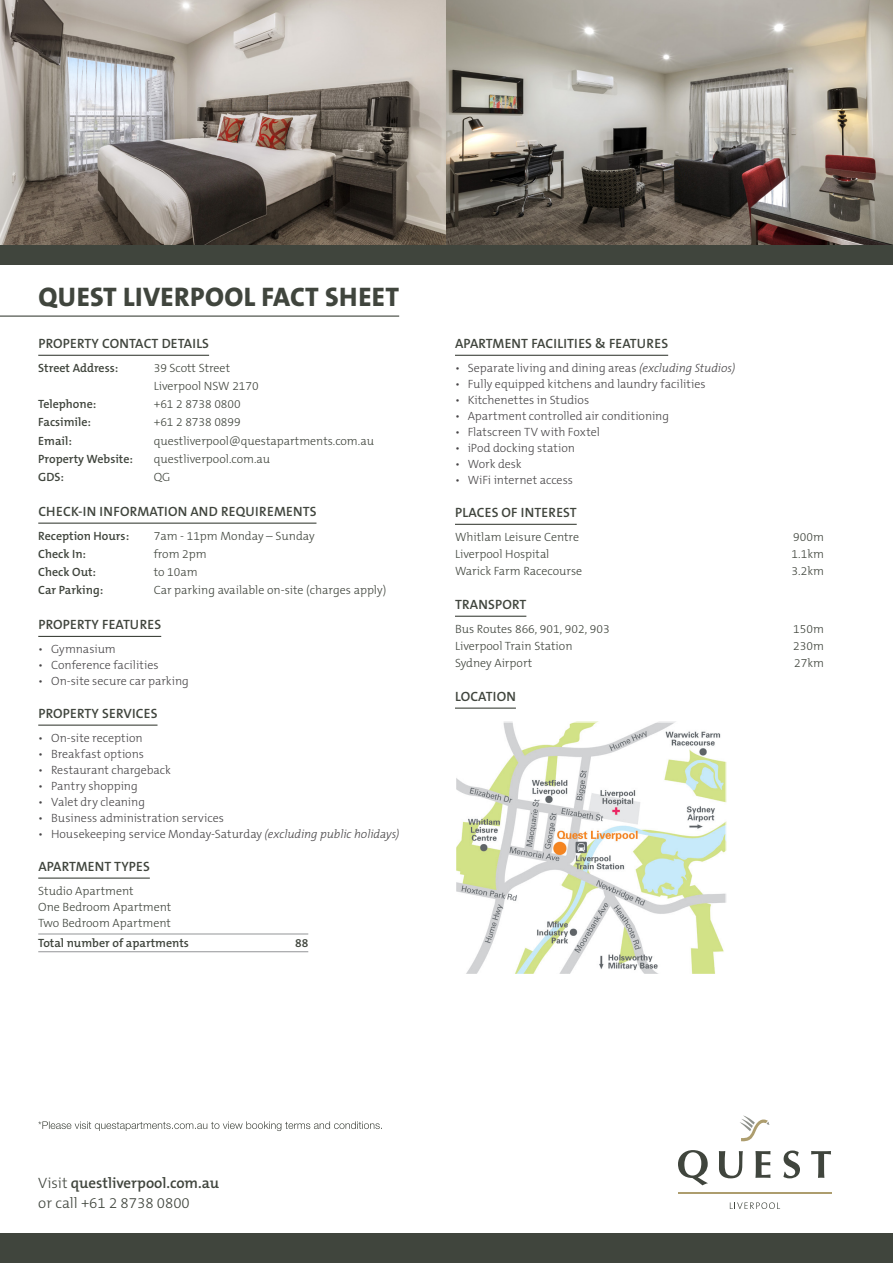
<style>
.page{position:relative;width:893px;height:1263px;background:#fff}
.page>*{position:absolute;margin:0;border:0;box-sizing:border-box;transform-origin:0 0}
.t1{font:800 27px "The Mix B W8";letter-spacing:.015em;color:#40453d}
.t2{font:600 15px "The Mix B W6";color:#40453d}
.t3{font:300 15px "The Mix B W3";color:#40453d}
.t4{font:600 13.5px "The Mix B W6";letter-spacing:.015em;color:#40453d}
.t5{font:300 12px "The Mix B W3";color:#484648}
.t6{font:300 12px/16px "The Mix B W3";color:#40453d}
.t7{font:600 12px "The Mix B W6";color:#40453d}
.s1{font-family:"The Mix Os F"}
.s2{font-family:"The Mix Os F";font-style:italic}
.s3{font-family:"The Mix B W3";font-weight:300}
</style>
<div class="page">
<svg style="left:38px;top:1121px;width:344px;height:10px"></svg>
<img style="left:0;top:0;width:893px;height:245px">
<hr style="left:0;top:316px;width:399px;height:1px;background:#40453d">
<hr style="left:455px;top:355px;width:213px;height:1px;background:#40453d">
<hr style="left:455px;top:524px;width:122px;height:1px;background:#40453d">
<hr style="left:455px;top:616px;width:71px;height:1px;background:#40453d">
<hr style="left:455px;top:707px;width:61px;height:2px;background:#40453d">
<img style="left:457px;top:723px;width:268px;height:250px">
<div style="left:455px;top:721px;width:272px;height:254px;border:1px solid #fff"></div>
<hr style="left:38px;top:355px;width:171px;height:1px;background:#40453d">
<hr style="left:38px;top:523px;width:278px;height:1px;background:#40453d">
<hr style="left:38px;top:636px;width:123px;height:1px;background:#40453d">
<hr style="left:38px;top:724px;width:120px;height:2px;background:#40453d">
<hr style="left:38px;top:877px;width:112px;height:2px;background:#40453d">
<hr style="left:38px;top:934px;width:270px;height:1px;background:#939598">
<hr style="left:38px;top:951px;width:270px;height:1px;background:#939598">
<div style="left:0;top:245px;width:893px;height:20px;background:#40453d"></div>
<div style="left:0;top:1233px;width:893px;height:30px;background:#40453d"></div>
<svg style="left:740px;top:1115px;width:29px;height:27px"></svg>
<svg style="left:678px;top:1150px;width:30px;height:35px"></svg>
<svg style="left:719px;top:1151px;width:24px;height:27px"></svg>
<svg style="left:755px;top:1151px;width:15px;height:27px"></svg>
<svg style="left:783px;top:1150px;width:17px;height:28px"></svg>
<svg style="left:811px;top:1151px;width:20px;height:27px"></svg>
<hr style="left:678px;top:1192px;width:153px;height:1px;background:#ad9d6e">
<svg style="left:730px;top:1202px;width:50px;height:7px"></svg>
<h1 class="t1" style="left:38px;top:280px;width:362px">QUEST LIVERPOOL FACT SHEET</h1>
<p class="t4" style="left:38px;top:335px;width:172px">PROPERTY CONTACT DETAILS</p>
<p class="t7" style="left:38px;top:360px;width:82px">Street Address:</p>
<p class="t6" style="left:154px;top:359px;width:107px;line-height:18.1px">39 Scott Street<br>Liverpool NSW 2170</p>
<p class="t7" style="left:38px;top:396px;width:60px">Telephone:</p>
<p class="t6" style="left:154px;top:396px;width:89px">+61 2 8738 0800</p>
<p class="t7" style="left:38px;top:415px;width:54px">Facsimile:</p>
<p class="t6" style="left:154px;top:414px;width:89px">+61 2 8738 0899</p>
<p class="t7" style="left:38px;top:433px;width:35px">Email:</p>
<p class="t6" style="left:154px;top:433px;width:222px">questliverpool@questapartments.com.au</p>
<p class="t7" style="left:38px;top:451px;width:96px">Property Website:</p>
<p class="t6" style="left:154px;top:451px;width:118px">questliverpool.com.au</p>
<p class="t7" style="left:38px;top:469px;width:27px">GDS:</p>
<p class="t6" style="left:154px;top:469px;width:18px">QG</p>
<p class="t4" style="left:38px;top:503px;width:280px">CHECK-IN INFORMATION AND REQUIREMENTS</p>
<p class="t7" style="left:38px;top:528px;width:92px">Reception Hours:</p>
<p class="t6" style="left:154px;top:528px;width:163px">7am - 11pm Monday – Sunday</p>
<p class="t7" style="left:38px;top:546px;width:49px">Check In:</p>
<p class="t6" style="left:154px;top:546px;width:55px">from 2pm</p>
<p class="t7" style="left:38px;top:564px;width:59px">Check Out:</p>
<p class="t6" style="left:154px;top:564px;width:45px">to 10am</p>
<p class="t7" style="left:38px;top:582px;width:66px">Car Parking:</p>
<p class="t6" style="left:154px;top:582px;width:234px">Car parking available on-site (charges apply)</p>
<p class="t4" style="left:38px;top:616px;width:124px">PROPERTY FEATURES</p>
<p class="t5" style="left:38px;top:641px;width:79px"><span class="s1">•</span> Gymnasium</p>
<p class="t5" style="left:38px;top:657px;width:122px"><span class="s1">•</span> Conference facilities</p>
<p class="t5" style="left:38px;top:673px;width:152px"><span class="s1">•</span> On-site secure car parking</p>
<p class="t4" style="left:38px;top:705px;width:121px">PROPERTY SERVICES</p>
<p class="t5" style="left:38px;top:730px;width:106px"><span class="s1">•</span> On-site reception</p>
<p class="t5" style="left:38px;top:746px;width:107px"><span class="s1">•</span> Breakfast options</p>
<p class="t5" style="left:38px;top:762px;width:134px"><span class="s1">•</span> Restaurant chargeback</p>
<p class="t5" style="left:38px;top:778px;width:101px"><span class="s1">•</span> Pantry shopping</p>
<p class="t5" style="left:38px;top:794px;width:108px"><span class="s1">•</span> Valet dry cleaning</p>
<p class="t5" style="left:38px;top:810px;width:187px"><span class="s1">•</span> Business administration services</p>
<p class="t5" style="left:38px;top:826px;width:363px"><span class="s1">•</span> Housekeeping service Monday-Saturday <span class="s2">(excluding public holidays)</span></p>
<p class="t4" style="left:38px;top:858px;width:113px">APARTMENT TYPES</p>
<p class="t6" style="left:38px;top:883px;width:135px">Studio Apartment<br>One Bedroom Apartment<br>Two Bedroom Apartment</p>
<p class="t7" style="left:38px;top:935px;width:152px">Total number of apartments</p>
<p class="t7" style="left:295px;top:935px;width:15px">88</p>
<p class="t4" style="left:455px;top:335px;width:215px">APARTMENT FACILITIES &amp; FEATURES</p>
<p class="t5" style="left:455px;top:360px;width:282px"><span class="s1">•</span> Separate living and dining areas <span class="s2">(excluding Studios)</span></p>
<p class="t5" style="left:455px;top:376px;width:252px"><span class="s1">•</span> Fully equipped kitchens and laundry facilities</p>
<p class="t5" style="left:455px;top:392px;width:136px"><span class="s1">•</span> Kitchenettes in Studios</p>
<p class="t5" style="left:455px;top:408px;width:216px"><span class="s1">•</span> Apartment controlled air conditioning</p>
<p class="t5" style="left:455px;top:424px;width:146px"><span class="s1">•</span> Flatscreen TV with Foxtel</p>
<p class="t5" style="left:455px;top:440px;width:121px"><span class="s1">•</span> iPod docking station</p>
<p class="t5" style="left:455px;top:456px;width:68px"><span class="s1">•</span> Work desk</p>
<p class="t5" style="left:455px;top:473px;width:119px"><span class="s1">•</span> WiFi internet access</p>
<p class="t4" style="left:455px;top:504px;width:123px">PLACES OF INTEREST</p>
<p class="t6" style="left:455px;top:529px;width:126px">Whitlam Leisure Centre</p>
<p class="t6" style="left:793px;top:529px;width:32px">900m</p>
<p class="t6" style="left:455px;top:546px;width:96px">Liverpool Hospital</p>
<p class="t6" style="left:792px;top:546px;width:34px">1.1km</p>
<p class="t6" style="left:455px;top:563px;width:129px">Warick Farm Racecourse</p>
<p class="t6" style="left:792px;top:563px;width:34px">3.2km</p>
<p class="t4" style="left:455px;top:596px;width:73px">TRANSPORT</p>
<p class="t6" style="left:455px;top:621px;width:156px">Bus Routes 866, 901, 902, 903</p>
<p class="t6" style="left:793px;top:621px;width:32px">150m</p>
<p class="t6" style="left:455px;top:638px;width:119px">Liverpool Train Station</p>
<p class="t6" style="left:793px;top:638px;width:32px">230m</p>
<p class="t6" style="left:455px;top:655px;width:79px">Sydney Airport</p>
<p class="t6" style="left:794px;top:655px;width:31px">27km</p>
<p class="t4" style="left:455px;top:688px;width:62px">LOCATION</p>
<p class="t2" style="left:38px;top:1173px;width:182px"><span class="s3">Visit</span> questliverpool.com.au</p>
<p class="t3" style="left:38px;top:1193px;width:153px">or call +61 2 8738 0800</p>
</div>
